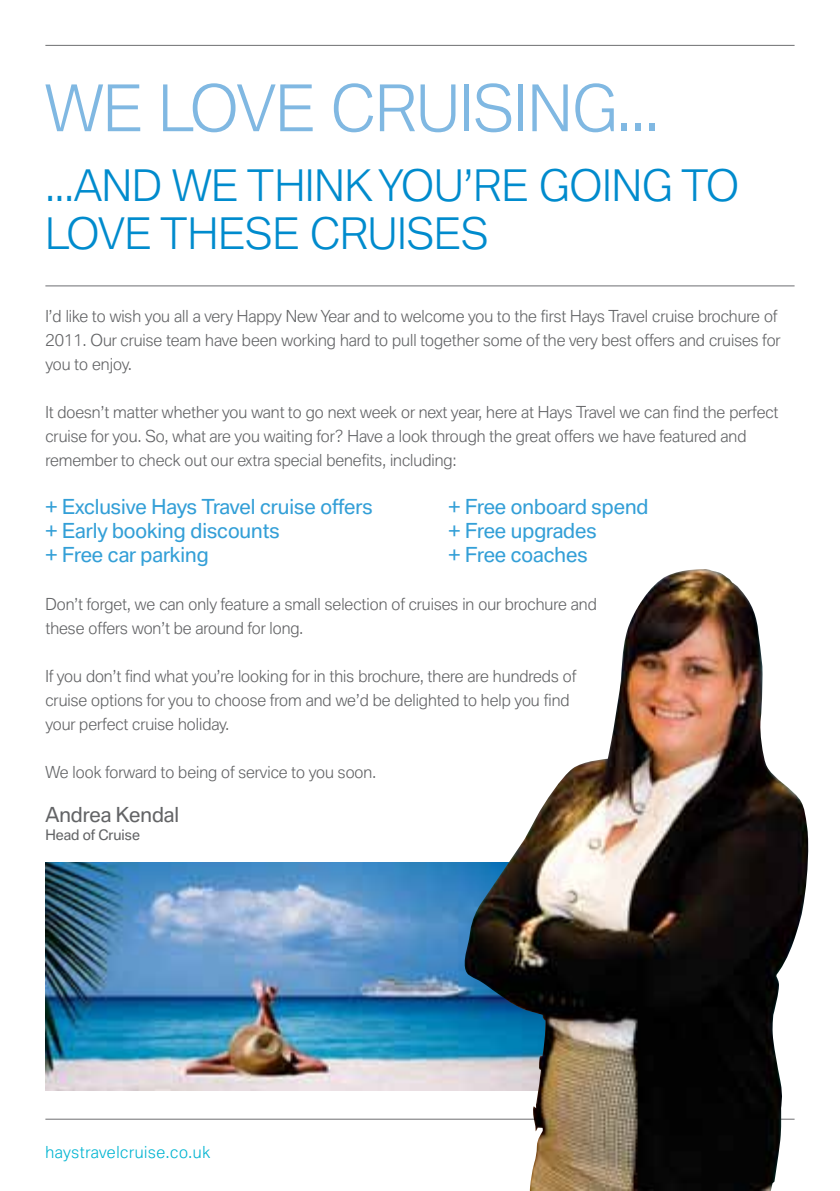
<style>
.page{position:relative;width:840px;height:1191px;background:#fff}
.page>*{position:absolute;margin:0;border:0;box-sizing:border-box;transform-origin:0 0}
.t1{font:300 62px "BMW Type";letter-spacing:-.015em;color:#80b8e2}
.t2{font:300 42px/48px "BMW Type";color:#008bcd}
.t3{font:20px "BMW Type";color:#339fd7}
.t4{font:20px "BMW Type";color:#636466}
.t5{font:300 16px/24px "BMW Type";color:#636466}
.t6{font:300 16px "BMW Type";letter-spacing:.04em;color:#00b4d1}
.t7{font:14px "BMW Type";color:#636466}
</style>
<div class="page">
<img style="left:45px;top:862px;width:417px;height:228px">
<hr style="left:45px;top:285px;width:749px;height:1px;background:#6d6e71">
<hr style="left:45px;top:45px;width:749px;height:1px;background:#6d6e71">
<hr style="left:45px;top:1118px;width:749px;height:1px;background:#6d6e71">
<img style="left:462px;top:569px;width:346px;height:622px">
<h1 class="t1" style="left:45px;top:72px;width:615px">We love cruising...</h1>
<h2 class="t2" style="left:45px;top:162px;width:694px">...and we thinkyou’re going to love these cruises</h2>
<p class="t5" style="left:45px;top:304px;width:736px">I’d like to wish you all a very Happy New Year and to welcome you to the first Hays Travel cruise brochure of<br>2011. Our cruise team have been working hard to pull together some of the very best offers and cruises for you to enjoy.</p>
<p class="t5" style="left:45px;top:400px;width:734px">It doesn’t matter whether you want to go next week or next year, here at Hays Travel we can find the perfect cruise for you. So, what are you waiting for? Have a look through the great offers we have featured and remember to check out our extra special benefits, including:</p>
<p class="t3" style="left:45px;top:495px;width:328px">+ Exclusive Hays Travel cruise offers</p>
<p class="t3" style="left:448px;top:495px;width:201px">+ Free onboard spend</p>
<p class="t3" style="left:45px;top:519px;width:236px">+ Early booking discounts</p>
<p class="t3" style="left:448px;top:519px;width:150px">+ Free upgrades</p>
<p class="t3" style="left:45px;top:543px;width:164px">+ Free car parking</p>
<p class="t3" style="left:448px;top:543px;width:141px">+ Free coaches</p>
<p class="t5" style="left:45px;top:592px;width:552px">Don’t forget, we can only feature a small selection of cruises in our brochure and these offers won’t be around for long.</p>
<p class="t5" style="left:45px;top:664px;width:532px">If you don’t find what you’re looking for in this brochure, there are hundreds of cruise options for you to choose from and we’d be delighted to help you find your perfect cruise holiday.</p>
<p class="t5" style="left:45px;top:760px;width:332px">We look forward to being of service to you soon.</p>
<p class="t4" style="left:45px;top:803px;width:135px">Andrea Kendal</p>
<p class="t7" style="left:45px;top:826px;width:96px">Head of Cruise</p>
<p class="t6" style="left:45px;top:1143px;width:166px">haystravelcruise.co.uk</p>
</div>
